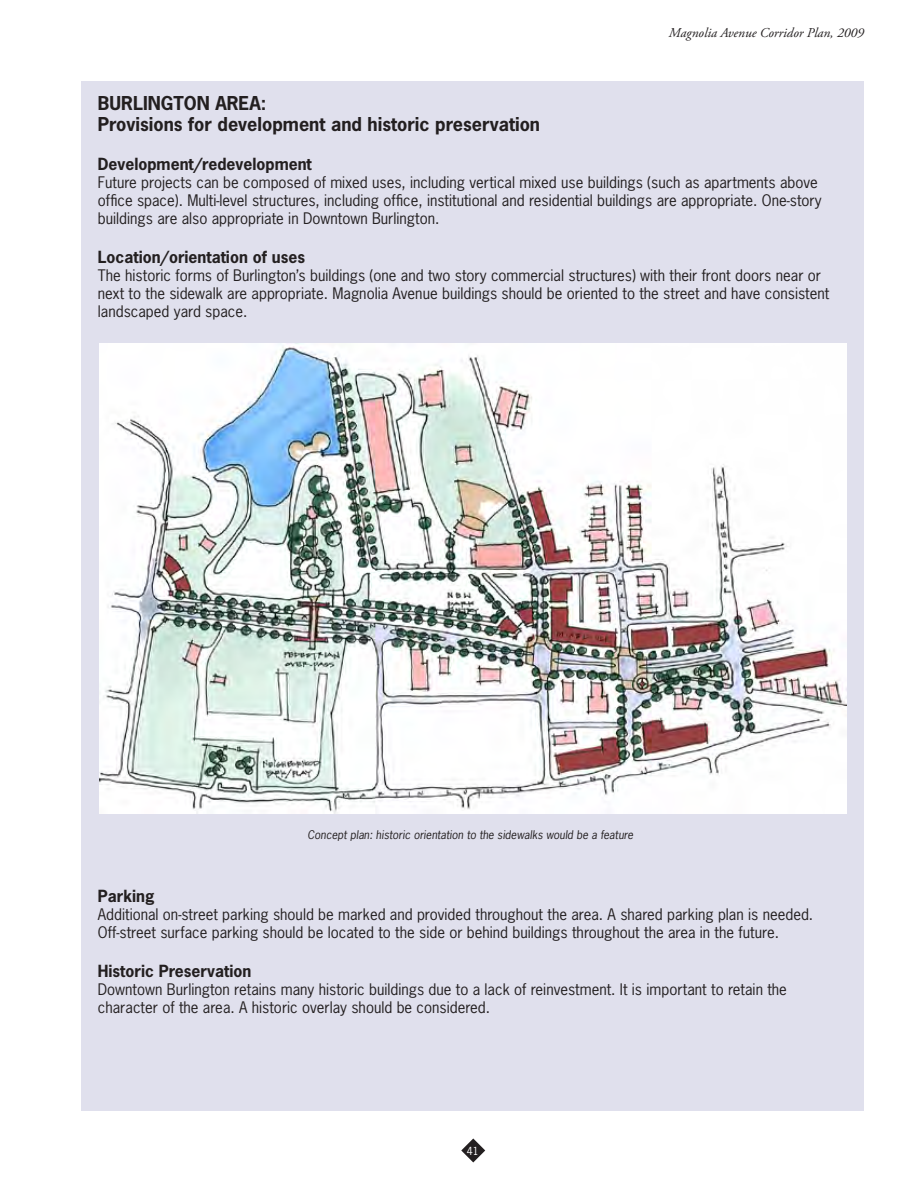
<style>
.page{position:relative;width:918px;height:1188px;background:#fff}
.page>*{position:absolute;margin:0;border:0;box-sizing:border-box;transform-origin:0 0}
.t1{font:700 18px/21px "News Gothic Std";color:#231f20}
.t2{font:700 15.75px "News Gothic Std";color:#231f20}
.t3{font:15px/18px "News Gothic Std";color:#231f20}
.t4{font:italic 13.5px "Adobe Garamond Pro";color:#231f20}
.t5{font:italic 11.25px "News Gothic Std";color:#231f20}
.t6{font:10.5px "News Gothic Std";color:#fff}
</style>
<div class="page">
<svg style="left:461px;top:1138px;width:24px;height:24px"></svg>
<div style="left:81px;top:81px;width:783px;height:1029px;background:#e0e0ed"></div>
<img style="left:99px;top:344px;width:747px;height:470px">
<p class="t4" style="left:669px;top:24px;width:197px">Magnolia Avenue Corridor Plan, 2009</p>
<p class="t1" style="left:98px;top:93px;width:444px">BURLINGTON AREA:<br>Provisions for development and historic preservation</p>
<p class="t2" style="left:98px;top:154px;width:215px">Development/redevelopment</p>
<p class="t3" style="left:98px;top:173px;width:725px">Future projects can be composed of mixed uses, including vertical mixed use buildings (such as apartments above office space). Multi-level structures, including office, institutional and residential buildings are appropriate. One-story buildings are also appropriate in Downtown Burlington.</p>
<p class="t2" style="left:98px;top:247px;width:209px">Location/orientation of uses</p>
<p class="t3" style="left:98px;top:266px;width:733px">The historic forms of Burlington’s buildings (one and two story commercial structures) with their front doors near or next to the sidewalk are appropriate. Magnolia Avenue buildings should be oriented to the street and have consistent landscaped yard space.</p>
<p class="t5" style="left:308px;top:828px;width:327px">Concept plan: historic orientation to the sidewalks would be a feature</p>
<p class="t2" style="left:98px;top:886px;width:58px">Parking</p>
<p class="t3" style="left:98px;top:905px;width:717px">Additional on-street parking should be marked and provided throughout the area. A shared parking plan is needed.<br>Off-street surface parking should be located to the side or behind buildings throughout the area in the future.</p>
<p class="t2" style="left:98px;top:961px;width:155px">Historic Preservation</p>
<p class="t3" style="left:98px;top:980px;width:691px">Downtown Burlington retains many historic buildings due to a lack of reinvestment. It is important to retain the character of the area. A historic overlay should be considered.</p>
<p class="t6" style="left:467px;top:1144px;width:14px">41</p>
</div>
